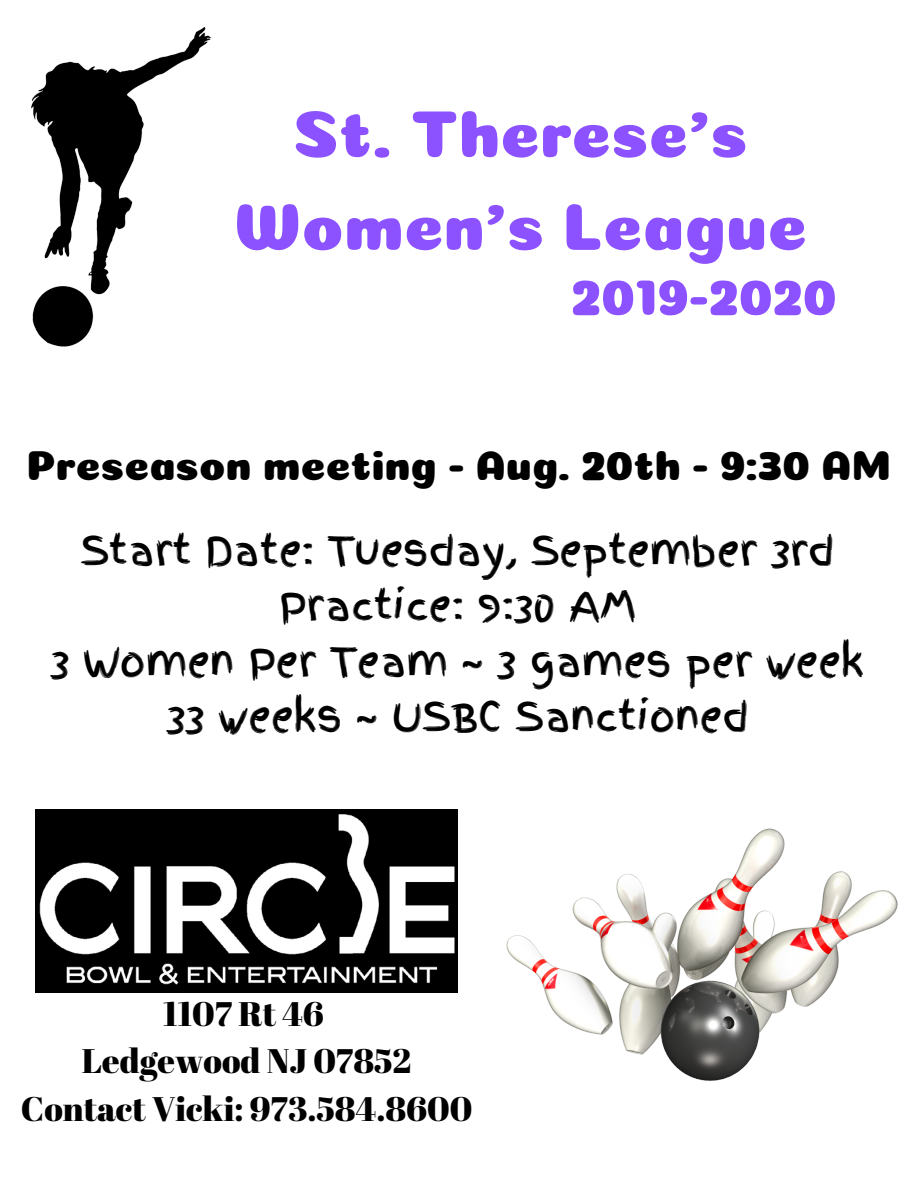
<style>
.page{position:relative;width:918px;height:1188px;background:#fff}
.page>*{position:absolute;margin:0;border:0;box-sizing:border-box;transform-origin:0 0}
.t1{font:66.75px/92.7px "Coiny";color:#8c52ff;text-align:center}
.t2{font:51.45px "Coiny";color:#8c52ff}
.t3{font:42px "Coiny";color:#000}
.t4{font:39.6px/55.2px "Finger Paint";color:#000;text-align:center}
.t5{font:34.05px/47.4px "Abril Fatface";color:#000;text-align:center}
</style>
<div class="page">
<img style="left:36px;top:810px;width:422px;height:182px">
<img style="left:31px;top:27px;width:180px;height:320px">
<img style="left:506px;top:828px;width:392px;height:253px">
<h1 class="t1" style="left:234px;top:88px;width:575px">St. Therese's<br>Women's League</h1>
<p class="t2" style="left:571px;top:267px;width:267px">2019-2020</p>
<p class="t3" style="left:27px;top:440px;width:866px">Preseason meeting - Aug. 20th - 9:30 AM</p>
<p class="t4" style="left:51px;top:523px;width:815px">Start Date: Tuesday, September 3rd<br>Practice: 9:30 AM<br>3 Women Per Team ~ 3 games per week<br>33 weeks ~ USBC Sanctioned</p>
<p class="t5" style="left:21px;top:989px;width:453px">1107 Rt 46<br>Ledgewood NJ 07852<br>Contact Vicki: 973.584.8600</p>
</div>
